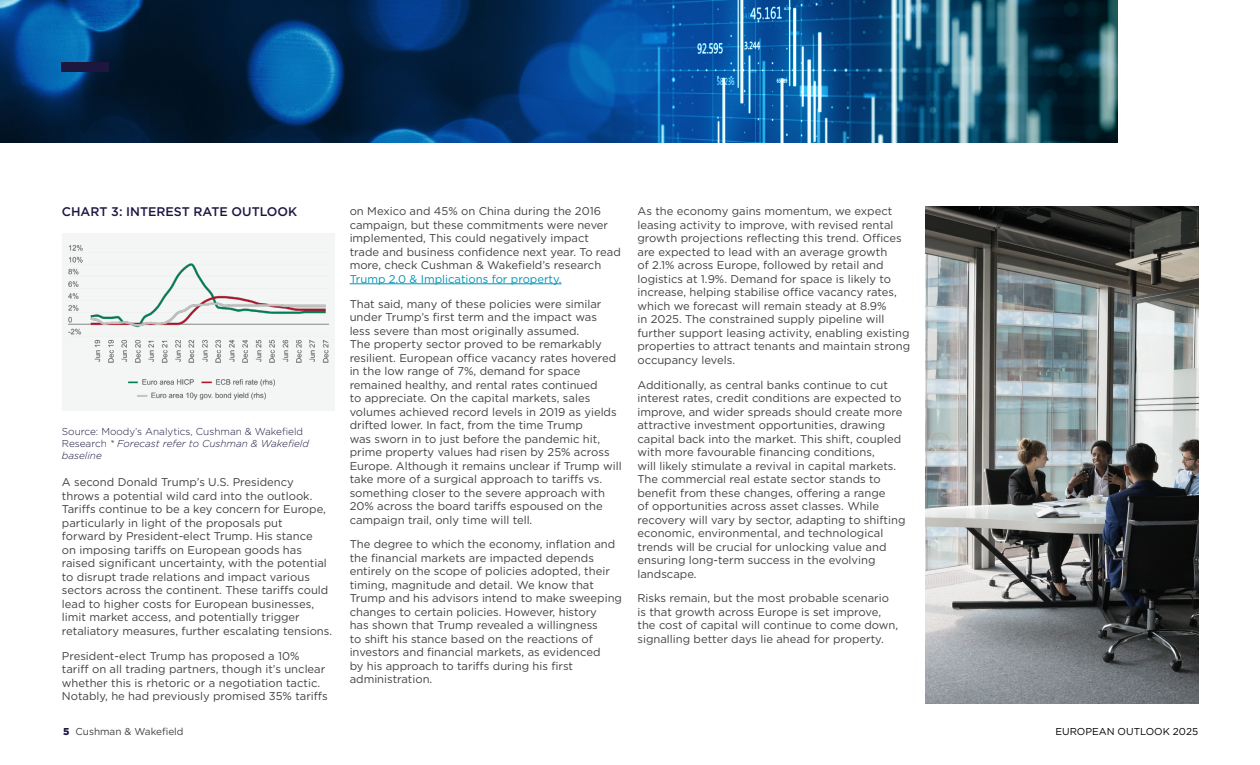
<style>
.page{position:relative;width:1260px;height:765px;background:#fff}
.page>*{position:absolute;margin:0;border:0;box-sizing:border-box;transform-origin:0 0}
.t1{font:500 12.5px "Gotham";color:#1d1740}
.t2{font:11.25px/13.5px "Gotham";color:#414042}
.t3{font:11.25px "Gotham";color:#0093b5}
.t4{font:300 10px/12px "Gotham";color:#1d1740}
.t5{font:10px "Gotham";color:#000}
.t6{font:10px "Gotham";color:#414042}
.s1{font-style:italic}
.s2{font-weight:900;color:#1d1740}
</style>
<div class="page">
<img style="left:0;top:0;width:1117px;height:143px">
<div style="left:62px;top:62px;width:47px;height:10px;background:#1d1740"></div>
<img style="left:925px;top:206px;width:273px;height:497px">
<div style="left:62px;top:233px;width:273px;height:177px;background:#f4f5f5"></div>
<img style="left:68px;top:245px;width:261px;height:155px">
<hr style="left:350px;top:284px;width:212px;height:1px;background:#0093b5">
<p class="t1" style="left:62px;top:204px;width:237px">CHART 3: INTEREST RATE OUTLOOK</p>
<p class="t2" style="left:638px;top:204px;width:274px">As the economy gains momentum, we expect leasing activity to improve, with revised rental growth projections reflecting this trend. Offices are expected to lead with an average growth<br>of 2.1% across Europe, followed by retail and logistics at 1.9%. Demand for space is likely to increase, helping stabilise office vacancy rates, which we forecast will remain steady at 8.9%<br>in 2025. The constrained supply pipeline will further support leasing activity, enabling existing properties to attract tenants and maintain strong occupancy levels.</p>
<p class="t2" style="left:638px;top:378px;width:270px">Additionally, as central banks continue to cut interest rates, credit conditions are expected to improve, and wider spreads should create more attractive investment opportunities, drawing capital back into the market. This shift, coupled with more favourable financing conditions,<br>will likely stimulate a revival in capital markets.<br>The commercial real estate sector stands to benefit from these changes, offering a range<br>of opportunities across asset classes. While recovery will vary by sector, adapting to shifting economic, environmental, and technological trends will be crucial for unlocking value and ensuring long-term success in the evolving landscape.</p>
<p class="t2" style="left:638px;top:591px;width:262px">Risks remain, but the most probable scenario is that growth across Europe is set improve, the cost of capital will continue to come down, signalling better days lie ahead for property.</p>
<p class="t2" style="left:350px;top:204px;width:273px">on Mexico and 45% on China during the 2016 campaign, but these commitments were never implemented, This could negatively impact trade and business confidence next year. To read more, check Cushman &amp; Wakefield’s research</p>
<p class="t3" style="left:350px;top:272px;width:213px">Trump 2.0 &amp; Implications for property.</p>
<p class="t2" style="left:350px;top:297px;width:273px">That said, many of these policies were similar under Trump’s first term and the impact was<br>less severe than most originally assumed.<br>The property sector proved to be remarkably resilient. European office vacancy rates hovered in the low range of 7%, demand for space remained healthy, and rental rates continued<br>to appreciate. On the capital markets, sales volumes achieved record levels in 2019 as yields drifted lower. In fact, from the time Trump<br>was sworn in to just before the pandemic hit, prime property values had risen by 25% across Europe. Although it remains unclear if Trump will take more of a surgical approach to tariffs vs. something closer to the severe approach with 20% across the board tariffs espoused on the campaign trail, only time will tell.</p>
<p class="t2" style="left:350px;top:537px;width:274px">The degree to which the economy, inflation and the financial markets are impacted depends entirely on the scope of policies adopted, their timing, magnitude and detail. We know that Trump and his advisors intend to make sweeping changes to certain policies. However, history<br>has shown that Trump revealed a willingness<br>to shift his stance based on the reactions of investors and financial markets, as evidenced<br>by his approach to tariffs during his first administration.</p>
<p class="t4" style="left:62px;top:425px;width:249px">Source: Moody’s Analytics, Cushman &amp; Wakefield<br>Research <span class="s1">* Forecast refer to Cushman &amp; Wakefield baseline</span></p>
<p class="t2" style="left:62px;top:476px;width:272px">A second Donald Trump’s U.S. Presidency throws a potential wild card into the outlook.<br>Tariffs continue to be a key concern for Europe, particularly in light of the proposals put<br>forward by President-elect Trump. His stance<br>on imposing tariffs on European goods has raised significant uncertainty, with the potential to disrupt trade relations and impact various sectors across the continent. These tariffs could lead to higher costs for European businesses, limit market access, and potentially trigger retaliatory measures, further escalating tensions.</p>
<p class="t2" style="left:62px;top:649px;width:267px">President-elect Trump has proposed a 10% tariff on all trading partners, though it’s unclear whether this is rhetoric or a negotiation tactic.<br>Notably, he had previously promised 35% tariffs</p>
<p class="t6" style="left:63px;top:725px;width:122px"><span class="s2">5</span> Cushman &amp; Wakefield</p>
<p class="t5" style="left:1055px;top:725px;width:144px">EUROPEAN OUTLOOK 2025</p>
</div>
